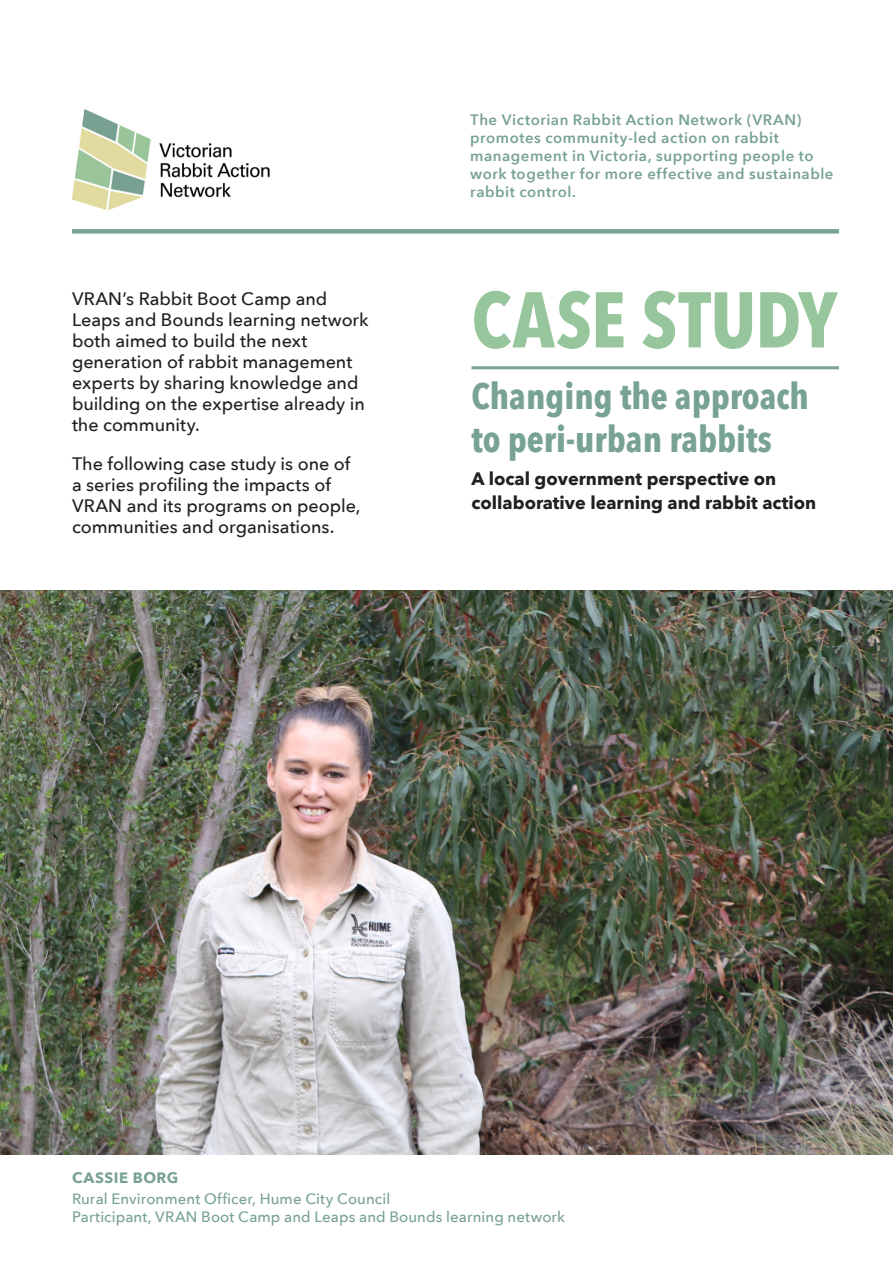
<style>
.page{position:relative;width:893px;height:1263px;background:#fff}
.page>*{position:absolute;margin:0;border:0;box-sizing:border-box;transform-origin:0 0}
.CASE_STUDY{font:700 78px "Avenir Next Condensed";color:#97c69c}
.Heading{font:700 36px/43.2px "Avenir Next Condensed";color:#78a293}
.Body{font:500 18px/21px "Avenir Next";letter-spacing:-.005em;color:#231f20}
.Sub_Heading{font:700 18px/24px "Avenir Next";color:#231f20}
.Note_A{font:600 15px/18px "Avenir Next";letter-spacing:.035em;color:#78a293}
.Note_B{font:500 15px/18px "Avenir Next";letter-spacing:.005em;color:#78a293}
.Note_A_Large{font:700 15px "Avenir Next";letter-spacing:.035em;color:#78a293}
</style>
<div class="page">
<img style="left:0;top:591px;width:893px;height:564px">
<div style="left:72px;top:229px;width:767px;height:5px;background:#78a293"></div>
<hr style="left:471px;top:366px;width:368px;height:3px;background:#78a293">
<img style="left:72px;top:109px;width:198px;height:102px">
<p class="Body" style="left:72px;top:287px;width:298px">VRAN’s Rabbit Boot Camp and<br>Leaps and Bounds learning network both aimed to build the next generation of rabbit management experts by sharing knowledge and building on the expertise already in the community.</p>
<p class="Body" style="left:72px;top:452px;width:290px">The following case study is one of a series profiling the impacts of<br>VRAN and its programs on people, communities and organisations.</p>
<p class="Note_A" style="left:470px;top:110px;width:365px">The Victorian Rabbit Action Network (VRAN) promotes community-led action on rabbit management in Victoria, supporting people to work together for more effective and sustainable rabbit control.</p>
<p class="CASE_STUDY" style="left:471px;top:272px;width:367px">CASE STUDY</p>
<p class="Heading" style="left:471px;top:374px;width:339px">Changing the approach to peri-urban rabbits</p>
<p class="Sub_Heading" style="left:471px;top:466px;width:346px">A local government perspective on collaborative learning and rabbit action</p>
<p class="Note_A_Large" style="left:72px;top:1165px;width:108px">CASSIE BORG</p>
<p class="Note_B" style="left:72px;top:1189px;width:495px">Rural Environment Officer, Hume City Council<br>Participant, VRAN Boot Camp and Leaps and Bounds learning network</p>
</div>
